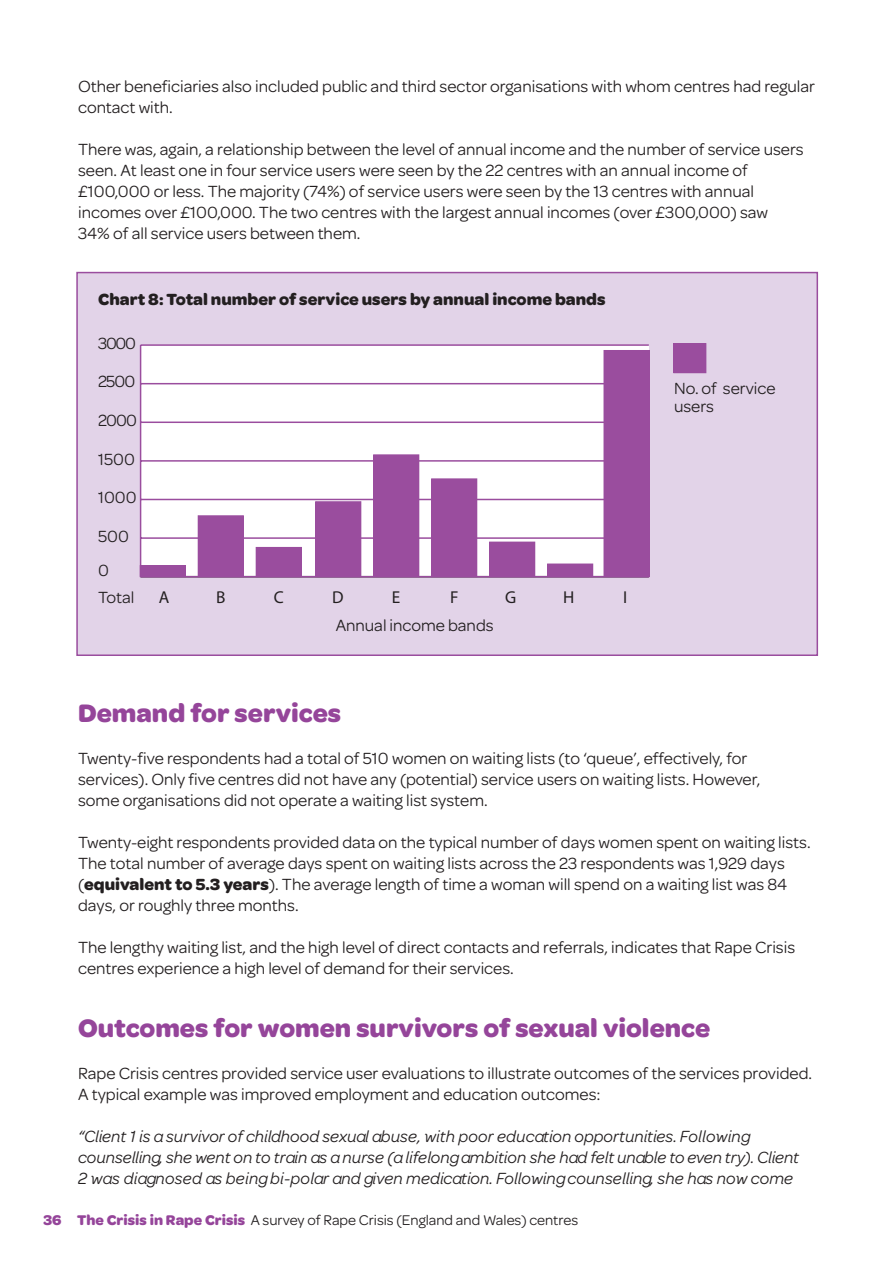
<style>
.page{position:relative;width:893px;height:1263px;background:#fff}
.page>*{position:absolute;margin:0;border:0;box-sizing:border-box;transform-origin:0 0}
.t1{font:700 27px "Omnes";color:#95459a}
.t2{font:17.25px/21px "Omnes";color:#231f20}
.t3{font:italic 17.25px/21px "Omnes";color:#231f20}
.t4{font:700 17.25px "Omnes";color:#231f20}
.t5{font:17.25px "Myriad Pro";color:#231f20}
.t6{font:15px "Omnes";color:#231f20}
.s1{font-weight:700}
.s2{font-weight:700;color:#95459a}
</style>
<div class="page">
<div style="left:77px;top:273px;width:740px;height:382px;background:#e2d3e8"></div>
<div style="left:76px;top:272px;width:742px;height:384px;border:2px solid #9a4d9e"></div>
<div style="left:141px;top:345px;width:507px;height:232px;background:#fff"></div>
<hr style="left:140px;top:345px;width:1px;height:232px;background:#9a4d9e">
<hr style="left:141px;top:576px;width:507px;height:1px;background:#9a4d9e">
<hr style="left:141px;top:537px;width:507px;height:2px;background:#9a4d9e">
<hr style="left:141px;top:499px;width:507px;height:1px;background:#9a4d9e">
<hr style="left:141px;top:460px;width:507px;height:2px;background:#9a4d9e">
<hr style="left:141px;top:422px;width:507px;height:1px;background:#9a4d9e">
<hr style="left:141px;top:383px;width:507px;height:1px;background:#9a4d9e">
<hr style="left:141px;top:344px;width:507px;height:2px;background:#9a4d9e">
<div style="left:140px;top:566px;width:45px;height:11px;background:#9a4d9e"></div>
<div style="left:140px;top:565px;width:46px;height:12px;border:1px solid #9a4d9e"></div>
<div style="left:198px;top:516px;width:45px;height:61px;background:#9a4d9e"></div>
<div style="left:198px;top:515px;width:46px;height:62px;border:1px solid #9a4d9e"></div>
<div style="left:256px;top:547px;width:45px;height:30px;background:#9a4d9e"></div>
<div style="left:256px;top:547px;width:46px;height:30px;border:1px solid #9a4d9e"></div>
<div style="left:315px;top:502px;width:46px;height:75px;background:#9a4d9e"></div>
<div style="left:373px;top:455px;width:46px;height:122px;background:#9a4d9e"></div>
<div style="left:431px;top:479px;width:46px;height:98px;background:#9a4d9e"></div>
<div style="left:489px;top:542px;width:45px;height:35px;background:#9a4d9e"></div>
<div style="left:489px;top:542px;width:46px;height:35px;border:1px solid #9a4d9e"></div>
<div style="left:547px;top:564px;width:45px;height:13px;background:#9a4d9e"></div>
<div style="left:604px;top:350px;width:45px;height:227px;background:#9a4d9e"></div>
<div style="left:603px;top:350px;width:46px;height:227px;border:1px solid #9a4d9e"></div>
<div style="left:674px;top:344px;width:31px;height:29px;background:#9a4d9e"></div>
<div style="left:673px;top:343px;width:33px;height:30px;border:1px solid #9a4d9e"></div>
<p class="t2" style="left:78px;top:77px;width:738px">Other beneficiaries also included public and third sector organisations with whom centres had regular contact with.</p>
<p class="t2" style="left:78px;top:140px;width:727px">There was, again, a relationship between the level of annual income and the number of service users seen. At least one in four service users were seen by the 22 centres with an annual income of £100,000 or less. The majority (74%) of service users were seen by the 13 centres with annual incomes over £100,000. The two centres with the largest annual incomes (over £300,000) saw 34% of all service users between them.</p>
<p class="t4" style="left:98px;top:293px;width:509px">Chart 8: Total number of service users by annual income bands</p>
<p class="t2" style="left:98px;top:334px;width:39px">3000</p>
<p class="t2" style="left:98px;top:373px;width:39px">2500</p>
<p class="t2" style="left:98px;top:411px;width:40px">2000</p>
<p class="t2" style="left:98px;top:450px;width:38px">1500</p>
<p class="t2" style="left:98px;top:489px;width:40px">1000</p>
<p class="t2" style="left:98px;top:527px;width:32px">500</p>
<p class="t2" style="left:98px;top:558px;width:38px;line-height:27px">0<br>Total</p>
<p class="t5" style="left:159px;top:587px;width:12px">A</p>
<p class="t5" style="left:216px;top:587px;width:11px">B</p>
<p class="t5" style="left:274px;top:587px;width:12px">C</p>
<p class="t5" style="left:332px;top:587px;width:13px">D</p>
<p class="t5" style="left:392px;top:587px;width:10px">E</p>
<p class="t5" style="left:450px;top:587px;width:10px">F</p>
<p class="t5" style="left:505px;top:587px;width:13px">G</p>
<p class="t5" style="left:563px;top:587px;width:13px">H</p>
<p class="t5" style="left:623px;top:587px;width:6px">I</p>
<p class="t2" style="left:335px;top:617px;width:159px">Annual income bands</p>
<p class="t2" style="left:674px;top:380px;width:103px;line-height:18px">No. of service users</p>
<h1 class="t1" style="left:78px;top:703px;width:264px">Demand for services</h1>
<p class="t2" style="left:78px;top:749px;width:683px">Twenty-five respondents had a total of 510 women on waiting lists (to ‘queue’, effectively, for services). Only five centres did not have any (potential) service users on waiting lists. However, some organisations did not operate a waiting list system.</p>
<p class="t2" style="left:78px;top:833px;width:734px">Twenty-eight respondents provided data on the typical number of days women spent on waiting lists.<br>The total number of average days spent on waiting lists across the 23 respondents was 1,929 days (<span class="s1">equivalent to 5.3 years</span>). The average length of time a woman will spend on a waiting list was 84 days, or roughly three months.</p>
<p class="t2" style="left:78px;top:938px;width:718px">The lengthy waiting list, and the high level of direct contacts and referrals, indicates that Rape Crisis centres experience a high level of demand for their services.</p>
<h1 class="t1" style="left:78px;top:1018px;width:633px">Outcomes for women survivors of sexual violence</h1>
<p class="t2" style="left:78px;top:1064px;width:735px">Rape Crisis centres provided service user evaluations to illustrate outcomes of the services provided.<br>A typical example was improved employment and education outcomes:</p>
<p class="t3" style="left:78px;top:1127px;width:722px">“Client 1 is a survivor of childhood sexual abuse, with poor education opportunities. Following counselling, she went on to train as a nurse (a lifelong ambition she had felt unable to even try). Client<br>2 was diagnosed as being bi-polar and given medication. Following counselling, she has now come</p>
<p class="t6" style="left:43px;top:1214px;width:536px"><span class="s2">36 The Crisis in Rape Crisis</span> A survey of Rape Crisis (England and Wales) centres</p>
</div>
